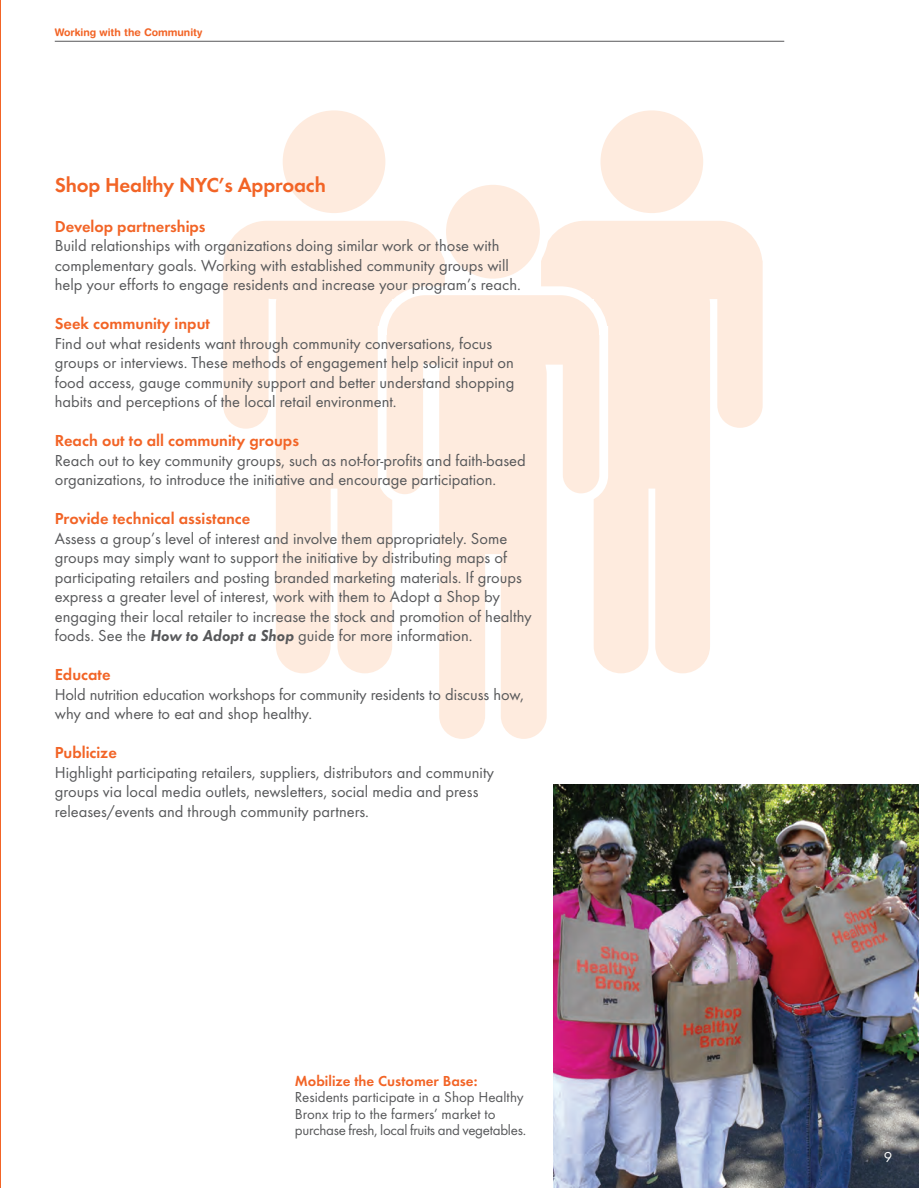
<style>
.page{position:relative;width:919px;height:1188px;background:#fff}
.page>*{position:absolute;margin:0;border:0;box-sizing:border-box;transform-origin:0 0}
.t1{font:600 21px "Futura T";letter-spacing:-.01em;color:#f26426}
.t2{font:16.5px/19.5px "Futura T";color:#57585a}
.t3{font:600 16.5px "Futura T";color:#f26426}
.t4{font:15px/16.5px "Futura T";color:#57585a}
.t5{font:600 15px "Futura T";color:#f26426}
.t6{font:15px "Futura T";color:#fff}
.t7{font:700 10.5px "Helvetica Rounded";color:#f26426}
.s1{font-weight:600;font-style:italic}
</style>
<div class="page">
<hr style="left:55px;top:41px;width:729px;height:1px;background:#57585a">
<svg style="left:223px;top:110px;width:163px;height:563px;fill:#feebde"></svg>
<svg style="left:600px;top:110px;width:162px;height:563px;fill:#feebde"></svg>
<svg style="left:373px;top:171px;width:240px;height:568px"></svg>
<hr style="left:0;top:0;width:1px;height:1187px;background:#f26426">
<img style="left:553px;top:784px;width:365px;height:403px">
<p class="t7" style="left:55px;top:26px;width:149px">Working with the Community</p>
<p class="t1" style="left:55px;top:173px;width:272px">Shop Healthy NYC’s Approach</p>
<p class="t3" style="left:55px;top:216px;width:152px">Develop partnerships</p>
<p class="t2" style="left:55px;top:235px;width:467px">Build relationships with organizations doing similar work or those with complementary goals. Working with established community groups will help your efforts to engage residents and increase your program’s reach.</p>
<p class="t3" style="left:55px;top:314px;width:157px">Seek community input</p>
<p class="t2" style="left:55px;top:333px;width:461px">Find out what residents want through community conversations, focus groups or interviews. These methods of engagement help solicit input on food access, gauge community support and better understand shopping habits and perceptions of the local retail environment.</p>
<p class="t3" style="left:55px;top:431px;width:246px">Reach out to all community groups</p>
<p class="t2" style="left:55px;top:450px;width:472px">Reach out to key community groups, such as not-for-profits and faith-based organizations, to introduce the initiative and encourage participation.</p>
<p class="t3" style="left:55px;top:509px;width:197px">Provide technical assistance</p>
<p class="t2" style="left:55px;top:528px;width:478px">Assess a group’s level of interest and involve them appropriately. Some groups may simply want to support the initiative by distributing maps of participating retailers and posting branded marketing materials. If groups express a greater level of interest, work with them to Adopt a Shop by engaging their local retailer to increase the stock and promotion of healthy foods. See the <span class="s1">How to Adopt a Shop</span> guide for more information.</p>
<p class="t3" style="left:55px;top:665px;width:57px">Educate</p>
<p class="t2" style="left:55px;top:684px;width:470px">Hold nutrition education workshops for community residents to discuss how, why and where to eat and shop healthy.</p>
<p class="t3" style="left:55px;top:743px;width:64px">Publicize</p>
<p class="t2" style="left:55px;top:762px;width:441px">Highlight participating retailers, suppliers, distributors and community groups via local media outlets, newsletters, social media and press releases/events and through community partners.</p>
<p class="t5" style="left:295px;top:1071px;width:184px">Mobilize the Customer Base:</p>
<p class="t4" style="left:295px;top:1088px;width:232px">Residents participate in a Shop Healthy<br>Bronx trip to the farmers’ market to purchase fresh, local fruits and vegetables.</p>
<p class="t6" style="left:883px;top:1148px;width:10px">9</p>
</div>
